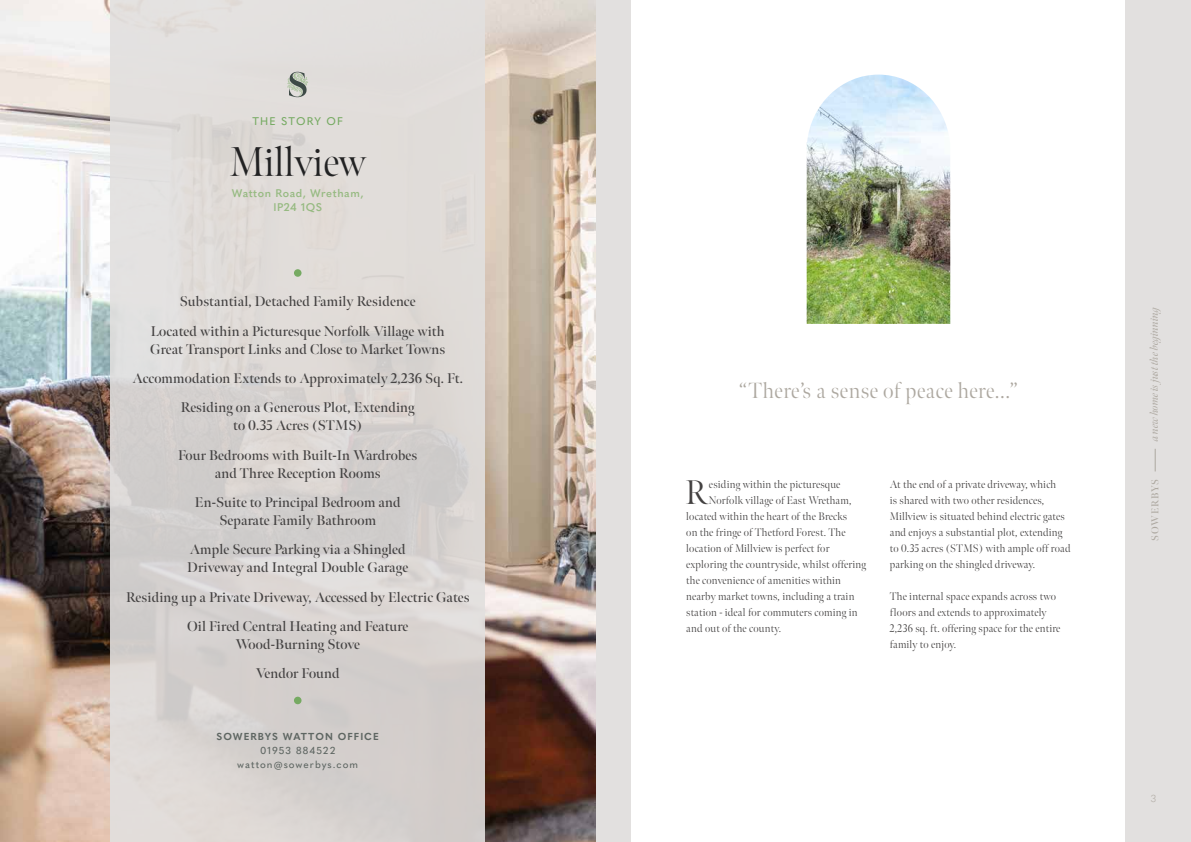
<style>
.page{position:relative;width:1191px;height:842px;background:#fff}
.page>*{position:absolute;margin:0;border:0;box-sizing:border-box;transform-origin:0 0}
.t1{font:300 41.5px "Meno Banner";letter-spacing:-.01em;color:#222223}
.t2{font:300 34px "Meno Banner";color:#434141}
.t3{font:300 22px "Meno Banner";letter-spacing:.025em;color:#ada8a0}
.t4{font:600 14px/29.3px "Meno Banner";letter-spacing:.01em;color:#434141;text-align:center}
.t5{font:300 11px/16px "Meno Banner";letter-spacing:.02em;color:#434141}
.t6{font:italic 11px "Meno Banner";letter-spacing:-.01em;color:#ada8a0}
.t7{font:600 11px/14px "Quasimoda";letter-spacing:.05em;color:#96ba81;text-align:center}
.t8{font:500 11px "Quasimoda";letter-spacing:.1em;color:#76aa62}
.t9{font:500 10px/14px "Quasimoda";letter-spacing:.1em;color:#5e6662;text-align:center}
.t10{font:700 10px "Quasimoda";letter-spacing:.1em;color:#5e6662}
.t11{font:600 10px "Meno Banner";letter-spacing:.08em;color:#ada8a0}
.t12{font:300 10px "Quasimoda";color:#ada8a0}
</style>
<div class="page">
<div style="left:595px;top:0;width:596px;height:842px;background:#e2e0df"></div>
<svg style="left:1155px;top:449px;width:1px;height:22px"></svg>
<img style="left:0;top:0;width:595px;height:842px">
<div style="left:111px;top:0;width:374px;height:842px;background:linear-gradient(to right,#dcd8d7,#dad5d2)"></div>
<div style="left:294px;top:269px;width:7px;height:8px;background:#76aa62;border-radius:50%"></div>
<div style="left:294px;top:697px;width:7px;height:7px;background:#76aa62;border-radius:50%"></div>
<svg style="left:287px;top:72px;width:21px;height:25px"></svg>
<div style="left:631px;top:0;width:494px;height:842px;background:#fff"></div>
<img style="left:806px;top:75px;width:144px;height:249px">
<p class="t8" style="left:252px;top:113px;width:92px">THE STORY OF</p>
<h1 class="t1" style="left:229px;top:137px;width:138px">Millview</h1>
<p class="t7" style="left:232px;top:186px;width:133px">Watton Road, Wretham,<br>IP24 1QS</p>
<p class="t4" style="left:151px;top:287px;width:295px">Substantial, Detached Family Residence<br>Located within a Picturesque Norfolk Village with</p>
<p class="t4" style="left:132px;top:334px;width:332px">Great Transport Links and Close to Market Towns<br>Accommodation Extends to Approximately 2,236 Sq. Ft.<br>Residing on a Generous Plot, Extending</p>
<p class="t4" style="left:178px;top:411px;width:241px">to 0.35 Acres (STMS)<br>Four Bedrooms with Built-In Wardrobes</p>
<p class="t4" style="left:195px;top:458px;width:207px">and Three Reception Rooms<br>En-Suite to Principal Bedroom and</p>
<p class="t4" style="left:190px;top:506px;width:217px">Separate Family Bathroom<br>Ample Secure Parking via a Shingled</p>
<p class="t4" style="left:126px;top:553px;width:345px">Driveway and Integral Double Garage<br>Residing up a Private Driveway, Accessed by Electric Gates<br>Oil Fired Central Heating and Feature</p>
<p class="t4" style="left:235px;top:630px;width:126px">Wood-Burning Stove<br>Vendor Found</p>
<p class="t10" style="left:217px;top:728px;width:164px">SOWERBYS WATTON OFFICE</p>
<p class="t9" style="left:237px;top:742px;width:122px">01953 884522 watton@sowerbys.com</p>
<h3 class="t3" style="left:739px;top:377px;width:281px">“There’s a sense of peace here...”</h3>
<h2 class="t2" style="left:685px;top:472px;width:24px">R</h2>
<p class="t5" style="left:709px;top:477px;width:133px">esiding within the picturesque</p>
<p class="t5" style="left:709px;top:493px;width:144px">Norfolk village of East Wretham,</p>
<p class="t5" style="left:686px;top:509px;width:162px">located within the heart of the Brecks</p>
<p class="t5" style="left:686px;top:525px;width:161px">on the fringe of Thetford Forest. The</p>
<p class="t5" style="left:686px;top:541px;width:145px">location of Millview is perfect for</p>
<p class="t5" style="left:686px;top:557px;width:181px">exploring the countryside, whilst offering</p>
<p class="t5" style="left:686px;top:573px;width:156px">the convenience of amenities within</p>
<p class="t5" style="left:686px;top:589px;width:170px">nearby market towns, including a train</p>
<p class="t5" style="left:686px;top:605px;width:173px">station - ideal for commuters coming in</p>
<p class="t5" style="left:686px;top:621px;width:96px">and out of the county.</p>
<p class="t5" style="left:889px;top:477px;width:182px">At the end of a private driveway, which<br>is shared with two other residences, Millview is situated behind electric gates and enjoys a substantial plot, extending to 0.35 acres (STMS) with ample off road parking on the shingled driveway.</p>
<p class="t5" style="left:889px;top:589px;width:172px">The internal space expands across two floors and extends to approximately 2,236 sq. ft. offering space for the entire family to enjoy.</p>
<p class="t6" style="left:1147px;top:441px;width:138px;rotate:-90deg">a new home is just the beginning</p>
<p class="t11" style="left:1149px;top:541px;width:63px;rotate:-90deg">SOWERBYS</p>
<p class="t12" style="left:1150px;top:791px;width:7px">3</p>
</div>
